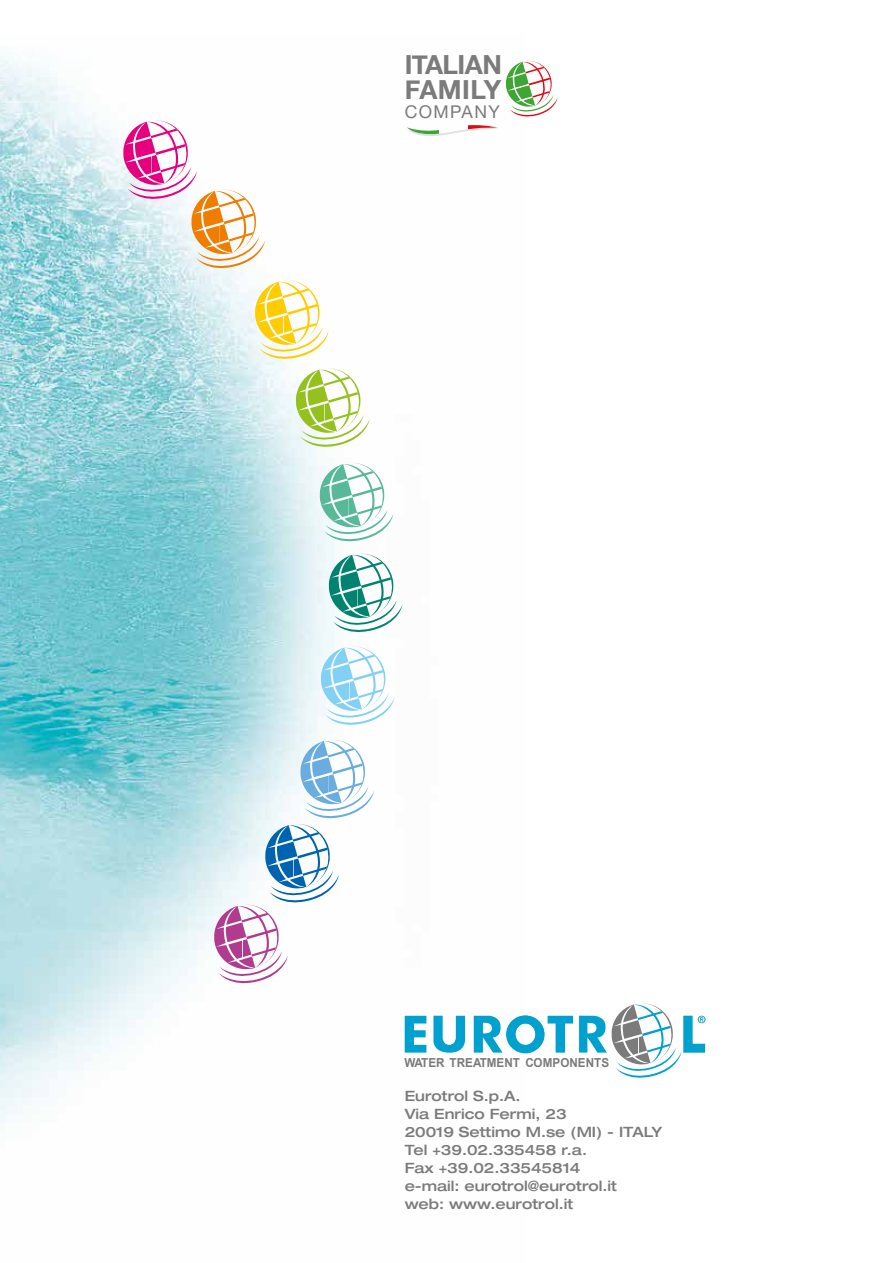
<style>
.page{position:relative;width:893px;height:1263px;background:#fff}
.page>*{position:absolute;margin:0;border:0;box-sizing:border-box;transform-origin:0 0}
.t1{font:700 26.25px/25px "Helvetica Neue";letter-spacing:-.02em;color:#7c7b7b}
.t2{font:17.55px "Helvetica Neue";letter-spacing:.08em;color:#7c7b7b}
.t3{font:500 expanded 14.25px/18px "Helvetica Neue";color:#7c7b7b}
.t4{font:700 12.45px "Arial";letter-spacing:.005em;color:#7c7b7b;scale:.94 1}
</style>
<div class="page">
<img style="left:0;top:56px;width:524px;height:1067px">
<svg style="left:123px;top:119px;width:142px;height:154px"></svg>
<svg style="left:255px;top:279px;width:115px;height:173px"></svg>
<svg style="left:320px;top:461px;width:73px;height:85px"></svg>
<svg style="left:329px;top:552px;width:74px;height:85px"></svg>
<svg style="left:321px;top:645px;width:74px;height:85px"></svg>
<svg style="left:214px;top:738px;width:160px;height:250px"></svg>
<svg style="left:407px;top:122px;width:92px;height:19px"></svg>
<svg style="left:468px;top:125px;width:31px;height:14px"></svg>
<svg style="left:407px;top:125px;width:31px;height:14px"></svg>
<svg style="left:506px;top:60px;width:52px;height:60px"></svg>
<svg style="left:433px;top:1016px;width:32px;height:37px"></svg>
<svg style="left:405px;top:1016px;width:21px;height:36px"></svg>
<svg style="left:474px;top:1015px;width:99px;height:38px"></svg>
<svg style="left:579px;top:1003px;width:126px;height:75px"></svg>
<h1 class="t1" style="left:405px;top:53px;width:99px">ITALIAN<br>FAMILY</h1>
<p class="t2" style="left:405px;top:99px;width:97px">COMPANY</p>
<p class="t4" style="left:405px;top:1056px;width:219px">WATER TREATMENT COMPONENTS</p>
<p class="t3" style="left:405px;top:1087px;width:259px">Eurotrol S.p.A.<br>Via Enrico Fermi, 23<br>20019 Settimo M.se (MI) - ITALY<br>Tel +39.02.335458 r.a.<br>Fax +39.02.33545814<br>e-mail: eurotrol@eurotrol.it<br>web: www.eurotrol.it</p>
</div>
